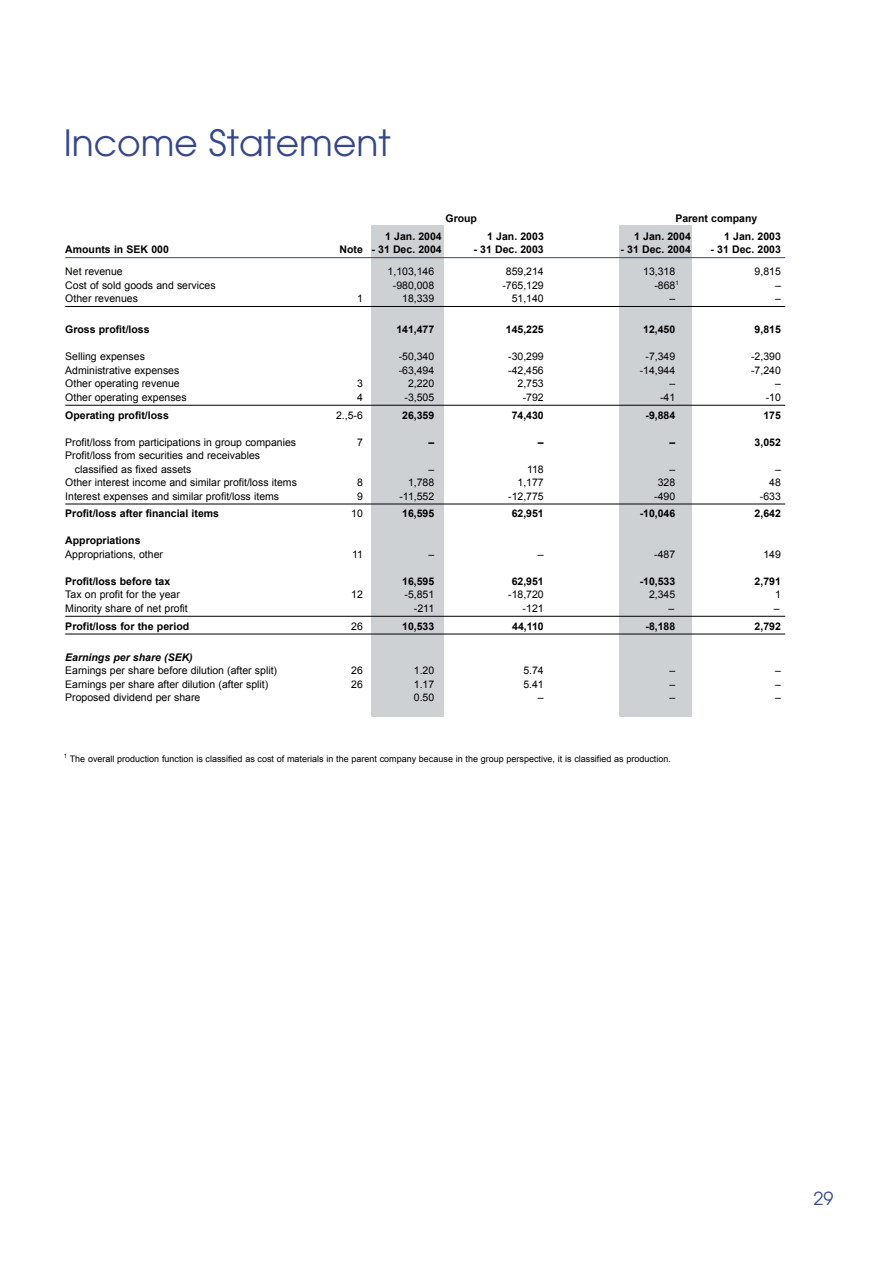
<style>
.page{position:relative;width:893px;height:1263px;background:#fff}
.page>*{position:absolute;margin:0;border:0;box-sizing:border-box;transform-origin:0 0}
.t1{font:36px "Avant Garde";color:#36478b}
.t2{font:18px "Avant Garde";color:#36478b}
.t3{font:10.5px/13.5px "Arial";color:#000}
.t4{font:700 10.5px "Arial";color:#000}
.t5{font:italic 700 10.5px "Arial";color:#000}
.t6{font:9px "Arial";color:#000}
</style>
<div class="page">
<div style="left:371px;top:226px;width:73px;height:491px;background:#ced1d4"></div>
<div style="left:619px;top:226px;width:73px;height:491px;background:#ced1d4"></div>
<hr style="left:65px;top:257px;width:720px;height:1px;background:#36478b">
<hr style="left:65px;top:306px;width:720px;height:1px;background:#000">
<hr style="left:65px;top:405px;width:720px;height:1px;background:#000">
<hr style="left:65px;top:504px;width:720px;height:1px;background:#000">
<hr style="left:65px;top:616px;width:720px;height:1px;background:#000">
<hr style="left:65px;top:634px;width:720px;height:1px;background:#000">
<h1 class="t1" style="left:64px;top:121px;width:328px">Income Statement</h1>
<p class="t4" style="left:446px;top:212px;width:33px">Group</p>
<p class="t4" style="left:675px;top:212px;width:83px">Parent company</p>
<p class="t4" style="left:385px;top:230px;width:58px">1 Jan. 2004</p>
<p class="t4" style="left:487px;top:230px;width:58px">1 Jan. 2003</p>
<p class="t4" style="left:634px;top:230px;width:58px">1 Jan. 2004</p>
<p class="t4" style="left:724px;top:230px;width:58px">1 Jan. 2003</p>
<p class="t4" style="left:65px;top:243px;width:105px">Amounts in SEK 000</p>
<p class="t4" style="left:340px;top:243px;width:104px">Note - 31 Dec. 2004</p>
<p class="t4" style="left:473px;top:243px;width:72px">- 31 Dec. 2003</p>
<p class="t4" style="left:620px;top:243px;width:72px">- 31 Dec. 2004</p>
<p class="t4" style="left:710px;top:243px;width:72px">- 31 Dec. 2003</p>
<p class="t3" style="left:65px;top:265px;width:59px">Net revenue</p>
<p class="t3" style="left:388px;top:265px;width:48px">1,103,146</p>
<p class="t3" style="left:506px;top:265px;width:39px">859,214</p>
<p class="t3" style="left:643px;top:265px;width:34px">13,318</p>
<p class="t3" style="left:755px;top:265px;width:28px">9,815</p>
<p class="t3" style="left:65px;top:278px;width:152px">Cost of sold goods and services</p>
<p class="t3" style="left:393px;top:278px;width:43px">-980,008</p>
<p class="t3" style="left:502px;top:278px;width:43px">-765,129</p>
<p class="t3" style="left:654px;top:278px;width:26px">-868<sup>1</sup></p>
<p class="t3" style="left:775px;top:278px;width:7px">–</p>
<p class="t3" style="left:65px;top:292px;width:74px">Other revenues</p>
<p class="t3" style="left:357px;top:292px;width:7px">1</p>
<p class="t3" style="left:402px;top:292px;width:34px">18,339</p>
<p class="t3" style="left:512px;top:292px;width:34px">51,140</p>
<p class="t3" style="left:669px;top:292px;width:7px">–</p>
<p class="t3" style="left:775px;top:292px;width:7px">–</p>
<p class="t4" style="left:65px;top:324px;width:86px">Gross profit/loss</p>
<p class="t4" style="left:396px;top:324px;width:39px">141,477</p>
<p class="t4" style="left:506px;top:324px;width:39px">145,225</p>
<p class="t4" style="left:643px;top:324px;width:34px">12,450</p>
<p class="t4" style="left:755px;top:324px;width:28px">9,815</p>
<p class="t3" style="left:65px;top:350px;width:81px">Selling expenses</p>
<p class="t3" style="left:399px;top:350px;width:37px">-50,340</p>
<p class="t3" style="left:508px;top:350px;width:37px">-30,299</p>
<p class="t3" style="left:646px;top:350px;width:31px">-7,349</p>
<p class="t3" style="left:751px;top:350px;width:31px">-2,390</p>
<p class="t3" style="left:65px;top:363px;width:116px">Administrative expenses</p>
<p class="t3" style="left:399px;top:363px;width:37px">-63,494</p>
<p class="t3" style="left:508px;top:363px;width:37px">-42,456</p>
<p class="t3" style="left:640px;top:363px;width:37px">-14,944</p>
<p class="t3" style="left:751px;top:363px;width:31px">-7,240</p>
<p class="t3" style="left:65px;top:377px;width:116px">Other operating revenue</p>
<p class="t3" style="left:357px;top:377px;width:7px">3</p>
<p class="t3" style="left:408px;top:377px;width:28px">2,220</p>
<p class="t3" style="left:518px;top:377px;width:28px">2,753</p>
<p class="t3" style="left:669px;top:377px;width:7px">–</p>
<p class="t3" style="left:775px;top:377px;width:7px">–</p>
<p class="t3" style="left:65px;top:390px;width:123px">Other operating expenses</p>
<p class="t3" style="left:357px;top:390px;width:7px">4</p>
<p class="t3" style="left:405px;top:390px;width:31px">-3,505</p>
<p class="t3" style="left:523px;top:390px;width:23px">-792</p>
<p class="t3" style="left:660px;top:390px;width:17px">-41</p>
<p class="t3" style="left:766px;top:390px;width:17px">-10</p>
<p class="t4" style="left:65px;top:409px;width:105px">Operating profit/loss</p>
<p class="t3" style="left:336px;top:408px;width:28px">2.,5-6</p>
<p class="t4" style="left:402px;top:409px;width:34px">26,359</p>
<p class="t4" style="left:512px;top:409px;width:34px">74,430</p>
<p class="t4" style="left:646px;top:409px;width:31px">-9,884</p>
<p class="t4" style="left:763px;top:409px;width:19px">175</p>
<p class="t3" style="left:65px;top:435px;width:232px">Profit/loss from participations in group companies</p>
<p class="t3" style="left:357px;top:435px;width:7px">7</p>
<p class="t4" style="left:428px;top:436px;width:7px">–</p>
<p class="t4" style="left:538px;top:436px;width:7px">–</p>
<p class="t4" style="left:669px;top:436px;width:7px">–</p>
<p class="t4" style="left:755px;top:436px;width:28px">3,052</p>
<p class="t3" style="left:75px;top:449px;width:187px;text-indent:-10px">Profit/loss from securities and receivables classified as fixed assets</p>
<p class="t3" style="left:428px;top:462px;width:7px">–</p>
<p class="t3" style="left:527px;top:462px;width:18px">118</p>
<p class="t3" style="left:669px;top:462px;width:7px">–</p>
<p class="t3" style="left:775px;top:462px;width:7px">–</p>
<p class="t3" style="left:65px;top:476px;width:233px">Other interest income and similar profit/loss items</p>
<p class="t3" style="left:357px;top:476px;width:7px">8</p>
<p class="t3" style="left:408px;top:476px;width:28px">1,788</p>
<p class="t3" style="left:518px;top:476px;width:28px">1,177</p>
<p class="t3" style="left:658px;top:476px;width:19px">328</p>
<p class="t3" style="left:769px;top:476px;width:13px">48</p>
<p class="t3" style="left:65px;top:489px;width:215px">Interest expenses and similar profit/loss items</p>
<p class="t3" style="left:357px;top:489px;width:7px">9</p>
<p class="t3" style="left:399px;top:489px;width:36px">-11,552</p>
<p class="t3" style="left:508px;top:489px;width:37px">-12,775</p>
<p class="t3" style="left:654px;top:489px;width:23px">-490</p>
<p class="t3" style="left:760px;top:489px;width:23px">-633</p>
<p class="t4" style="left:65px;top:508px;width:155px">Profit/loss after financial items</p>
<p class="t3" style="left:351px;top:507px;width:13px">10</p>
<p class="t4" style="left:402px;top:508px;width:34px">16,595</p>
<p class="t4" style="left:512px;top:508px;width:34px">62,951</p>
<p class="t4" style="left:640px;top:508px;width:37px">-10,046</p>
<p class="t4" style="left:755px;top:508px;width:28px">2,642</p>
<p class="t4" style="left:65px;top:535px;width:77px">Appropriations</p>
<p class="t3" style="left:65px;top:547px;width:99px">Appropriations, other</p>
<p class="t3" style="left:352px;top:547px;width:12px">11</p>
<p class="t3" style="left:428px;top:547px;width:7px">–</p>
<p class="t3" style="left:538px;top:547px;width:7px">–</p>
<p class="t3" style="left:654px;top:547px;width:23px">-487</p>
<p class="t3" style="left:763px;top:547px;width:19px">149</p>
<p class="t4" style="left:65px;top:575px;width:107px">Profit/loss before tax</p>
<p class="t4" style="left:402px;top:575px;width:34px">16,595</p>
<p class="t4" style="left:512px;top:575px;width:34px">62,951</p>
<p class="t4" style="left:640px;top:575px;width:37px">-10,533</p>
<p class="t4" style="left:755px;top:575px;width:28px">2,791</p>
<p class="t3" style="left:65px;top:588px;width:116px">Tax on profit for the year</p>
<p class="t3" style="left:351px;top:588px;width:13px">12</p>
<p class="t3" style="left:405px;top:588px;width:31px">-5,851</p>
<p class="t3" style="left:508px;top:588px;width:37px">-18,720</p>
<p class="t3" style="left:649px;top:588px;width:28px">2,345</p>
<p class="t3" style="left:775px;top:588px;width:7px">1</p>
<p class="t3" style="left:65px;top:601px;width:124px">Minority share of net profit</p>
<p class="t3" style="left:414px;top:601px;width:22px">-211</p>
<p class="t3" style="left:523px;top:601px;width:23px">-121</p>
<p class="t3" style="left:668px;top:601px;width:7px">–</p>
<p class="t3" style="left:774px;top:601px;width:7px">–</p>
<p class="t4" style="left:65px;top:620px;width:126px">Profit/loss for the period</p>
<p class="t3" style="left:351px;top:619px;width:13px">26</p>
<p class="t4" style="left:402px;top:620px;width:34px">10,533</p>
<p class="t4" style="left:512px;top:620px;width:33px">44,110</p>
<p class="t4" style="left:646px;top:620px;width:31px">-8,188</p>
<p class="t4" style="left:755px;top:620px;width:28px">2,792</p>
<p class="t5" style="left:65px;top:651px;width:129px">Earnings per share (SEK)</p>
<p class="t3" style="left:65px;top:664px;width:213px">Earnings per share before dilution (after split)</p>
<p class="t3" style="left:351px;top:664px;width:13px">26</p>
<p class="t3" style="left:414px;top:664px;width:22px">1.20</p>
<p class="t3" style="left:523px;top:664px;width:22px">5.74</p>
<p class="t3" style="left:669px;top:664px;width:7px">–</p>
<p class="t3" style="left:775px;top:664px;width:7px">–</p>
<p class="t3" style="left:65px;top:677px;width:205px">Earnings per share after dilution (after split)</p>
<p class="t3" style="left:351px;top:677px;width:13px">26</p>
<p class="t3" style="left:414px;top:677px;width:22px">1.17</p>
<p class="t3" style="left:523px;top:677px;width:22px">5.41</p>
<p class="t3" style="left:669px;top:677px;width:7px">–</p>
<p class="t3" style="left:775px;top:677px;width:7px">–</p>
<p class="t3" style="left:65px;top:691px;width:137px">Proposed dividend per share</p>
<p class="t3" style="left:414px;top:691px;width:22px">0.50</p>
<p class="t3" style="left:538px;top:691px;width:7px">–</p>
<p class="t3" style="left:669px;top:691px;width:7px">–</p>
<p class="t3" style="left:775px;top:691px;width:7px">–</p>
<p class="t6" style="left:64px;top:754px;width:609px"><sup>1</sup> The overall production function is classified as cost of materials in the parent company because in the group perspective, it is classified as production.</p>
<h2 class="t2" style="left:814px;top:1187px;width:21px">29</h2>
</div>
